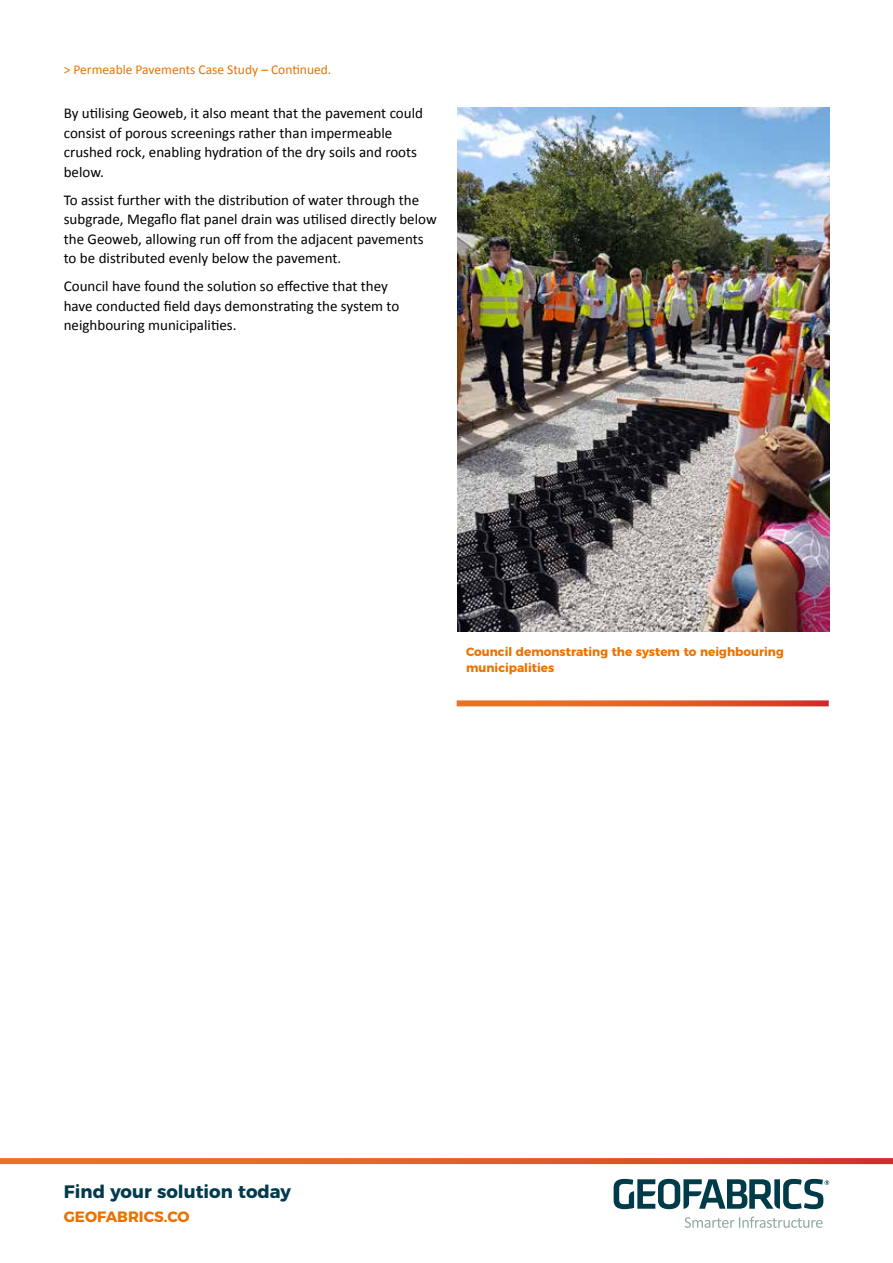
<style>
.page{position:relative;width:893px;height:1263px;background:#fff}
.page>*{position:absolute;margin:0;border:0;box-sizing:border-box;transform-origin:0 0}
.t1{font:700 18px "Montserrat";color:#003b4d}
.t2{font:15px/19.5px "Calibri";color:#000}
.t3{font:700 15px "Montserrat";color:#ea7200}
.t4{font:13.5px "Calibri";color:#ea7200}
.t5{font:700 12px/16.5px "Montserrat";color:#ea7200}
</style>
<div class="page">
<svg style="left:0;top:1158px;width:893px;height:6px;background:#e15f29"></svg>
<svg style="left:614px;top:1179px;width:215px;height:30px"></svg>
<svg style="left:685px;top:1216px;width:137px;height:12px"></svg>
<img style="left:457px;top:107px;width:372px;height:524px">
<svg style="left:457px;top:700px;width:372px;height:6px;background:#e26635"></svg>
<p class="t4" style="left:64px;top:60px;width:269px">&gt; Permeable Pavements Case Study – Continued.</p>
<p class="t2" style="left:64px;top:103px;width:361px">By utilising Geoweb, it also meant that the pavement could consist of porous screenings rather than impermeable crushed rock, enabling hydration of the dry soils and roots below.</p>
<p class="t2" style="left:64px;top:190px;width:374px">To assist further with the distribution of water through the subgrade, Megaflo flat panel drain was utilised directly below the Geoweb, allowing run off from the adjacent pavements to be distributed evenly below the pavement.</p>
<p class="t2" style="left:64px;top:276px;width:337px">Council have found the solution so effective that they have conducted field days demonstrating the system to neighbouring municipalities.</p>
<p class="t5" style="left:466px;top:642px;width:319px">Council demonstrating the system to neighbouring municipalities</p>
<p class="t1" style="left:64px;top:1177px;width:229px">Find your solution today</p>
<p class="t3" style="left:64px;top:1204px;width:127px">GEOFABRICS.CO</p>
</div>
